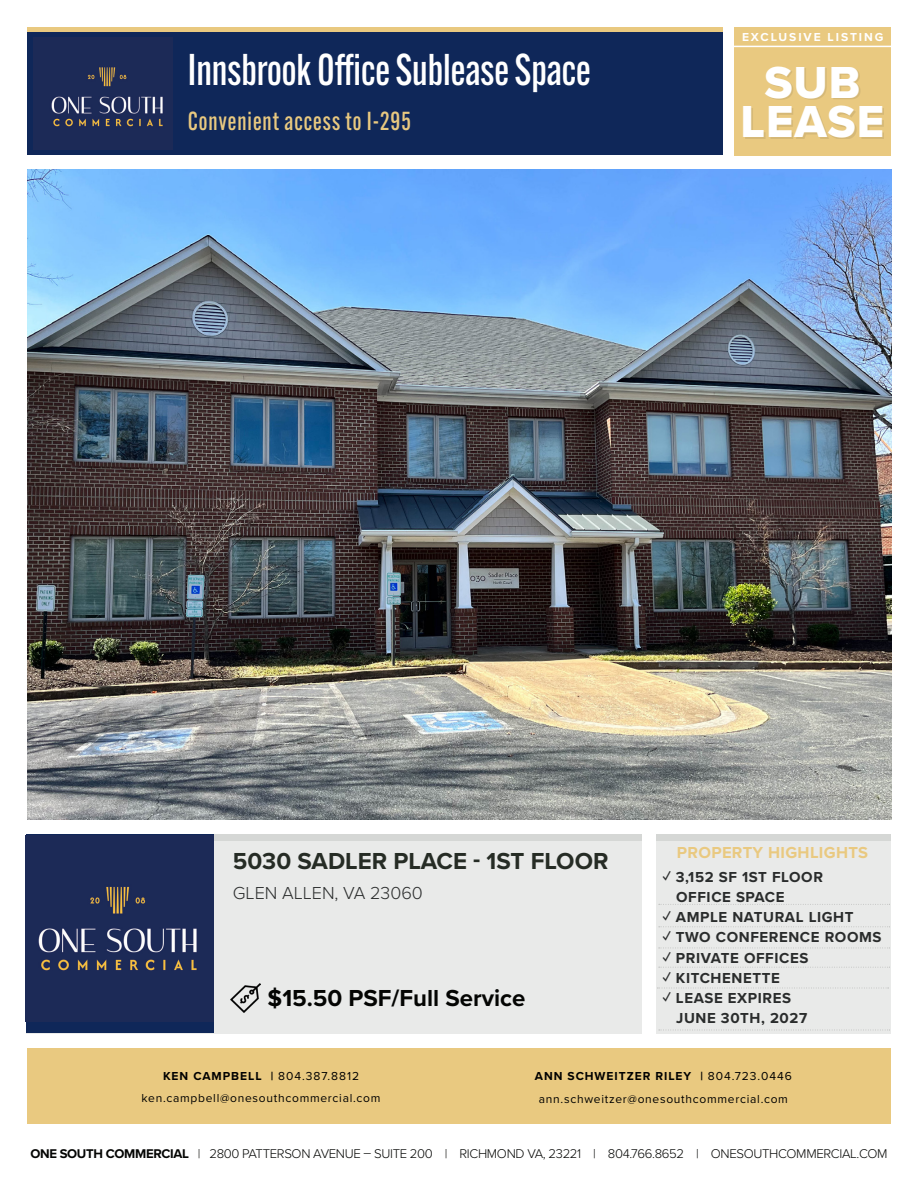
<style>
.page{position:relative;width:918px;height:1188px;background:#fff}
.page>*{position:absolute;margin:0;border:0;box-sizing:border-box;transform-origin:0 0}
.t1{font:46.5px "Proxima Nova Extrabld";letter-spacing:.02em;color:#fff}
.t2{font:500 43.5px "Alternate Gothic Cond ATF";color:#fff}
.t3{font:500 25.5px "Alternate Gothic Cond ATF";letter-spacing:.04em;color:#e9c980}
.t4{font:700 24px "Proxima Nova";color:#262c25}
.t5{font:700 24px "Proxima Nova";color:#040503}
.t6{font:300 18px "Proxima Nova";color:#2a2c2c}
.t7{font:700 16.5px "Proxima Nova";letter-spacing:.02em;color:#e9c980}
.t8{font:700 15px/20.2px "Proxima Nova";letter-spacing:.04em;color:#2a2c2c}
.t9{font:300 13.2px "Proxima Nova";letter-spacing:-.025em;color:#040503}
.t10{font:12px "Proxima Nova";letter-spacing:.06em;color:#000}
.t11{font:700 12px "Proxima Nova";letter-spacing:.08em;color:#000}
.t12{font:700 12px "Proxima Nova";letter-spacing:.16em;color:#fff}
.s1{font-weight:400}
.s2{font-weight:700}
</style>
<div class="page">
<div style="left:27px;top:833px;width:864px;height:202px;background:#e9eae9"></div>
<div style="left:27px;top:833px;width:864px;height:8px;background:#d5d7d5"></div>
<svg style="left:659px;top:904px;width:231px;height:1px"></svg>
<svg style="left:659px;top:926px;width:231px;height:1px"></svg>
<svg style="left:659px;top:1030px;width:231px;height:1px"></svg>
<div style="left:642px;top:829px;width:14px;height:208px;background:#fff"></div>
<img style="left:27px;top:170px;width:864px;height:650px">
<div style="left:27px;top:28px;width:695px;height:127px;background:#0f2759"></div>
<img style="left:34px;top:38px;width:138px;height:111px">
<hr style="left:27px;top:27px;width:695px;height:4px;background:#e9c980">
<div style="left:27px;top:1048px;width:864px;height:75px;background:#e9c980"></div>
<img style="left:231px;top:983px;width:29px;height:30px">
<div style="left:26px;top:834px;width:188px;height:198px;background:#0f2759"></div>
<img style="left:26px;top:835px;width:188px;height:186px">
<div style="left:734px;top:27px;width:157px;height:129px;background:#e9c980"></div>
<hr style="left:728px;top:46px;width:167px;height:1px;background:#fff">
<div style="left:745px;top:68px;width:139px;height:71px;background:#231f20;opacity:.1"></div>
<svg style="left:659px;top:967px;width:231px;height:1px"></svg>
<svg style="left:657px;top:988px;width:232px;height:1px"></svg>
<svg style="left:659px;top:948px;width:231px;height:1px"></svg>
<p class="t2" style="left:188px;top:43px;width:405px">Innsbrook Office Sublease Space</p>
<p class="t3" style="left:188px;top:106px;width:224px">Convenient access to I-295</p>
<p class="t12" style="left:742px;top:28px;width:143px">EXCLUSIVE LISTING</p>
<p class="t1" style="left:764px;top:47px;width:98px">SUB</p>
<p class="t1" style="left:741px;top:87px;width:145px">LEASE</p>
<p class="t4" style="left:233px;top:843px;width:377px">5030 SADLER PLACE - 1ST FLOOR</p>
<p class="t6" style="left:233px;top:879px;width:191px">GLEN ALLEN, VA 23060</p>
<p class="t5" style="left:268px;top:980px;width:259px">$15.50 PSF/Full Service</p>
<p class="t7" style="left:677px;top:840px;width:193px">PROPERTY HIGHLIGHTS</p>
<p class="t8" style="left:676px;top:866px;width:148px;text-indent:-13px">✓ 3,152 SF 1ST FLOOR<br>OFFICE SPACE</p>
<p class="t8" style="left:663px;top:907px;width:192px">✓ AMPLE NATURAL LIGHT</p>
<p class="t8" style="left:663px;top:927px;width:220px">✓ TWO CONFERENCE ROOMS</p>
<p class="t8" style="left:663px;top:947px;width:147px">✓ PRIVATE OFFICES</p>
<p class="t8" style="left:663px;top:967px;width:118px">✓ KITCHENETTE</p>
<p class="t8" style="left:676px;top:988px;width:133px;text-indent:-13px">✓ LEASE EXPIRES<br>JUNE 30TH, 2027</p>
<p class="t11" style="left:163px;top:1067px;width:198px">KEN CAMPBELL | <span class="s1">804.387.8812</span></p>
<p class="t10" style="left:142px;top:1089px;width:240px">ken.campbell@onesouthcommercial.com</p>
<p class="t11" style="left:535px;top:1067px;width:259px">ANN SCHWEITZER RILEY | <span class="s1">804.723.0446</span></p>
<p class="t10" style="left:539px;top:1090px;width:251px">ann.schweitzer@onesouthcommercial.com</p>
<p class="t9" style="left:30px;top:1144px;width:859px"><span class="s2">ONE SOUTH COMMERCIAL</span> | 2800 PATTERSON AVENUE – SUITE 200 | RICHMOND VA, 23221 | 804.766.8652 | ONESOUTHCOMMERCIAL.COM</p>
</div>
